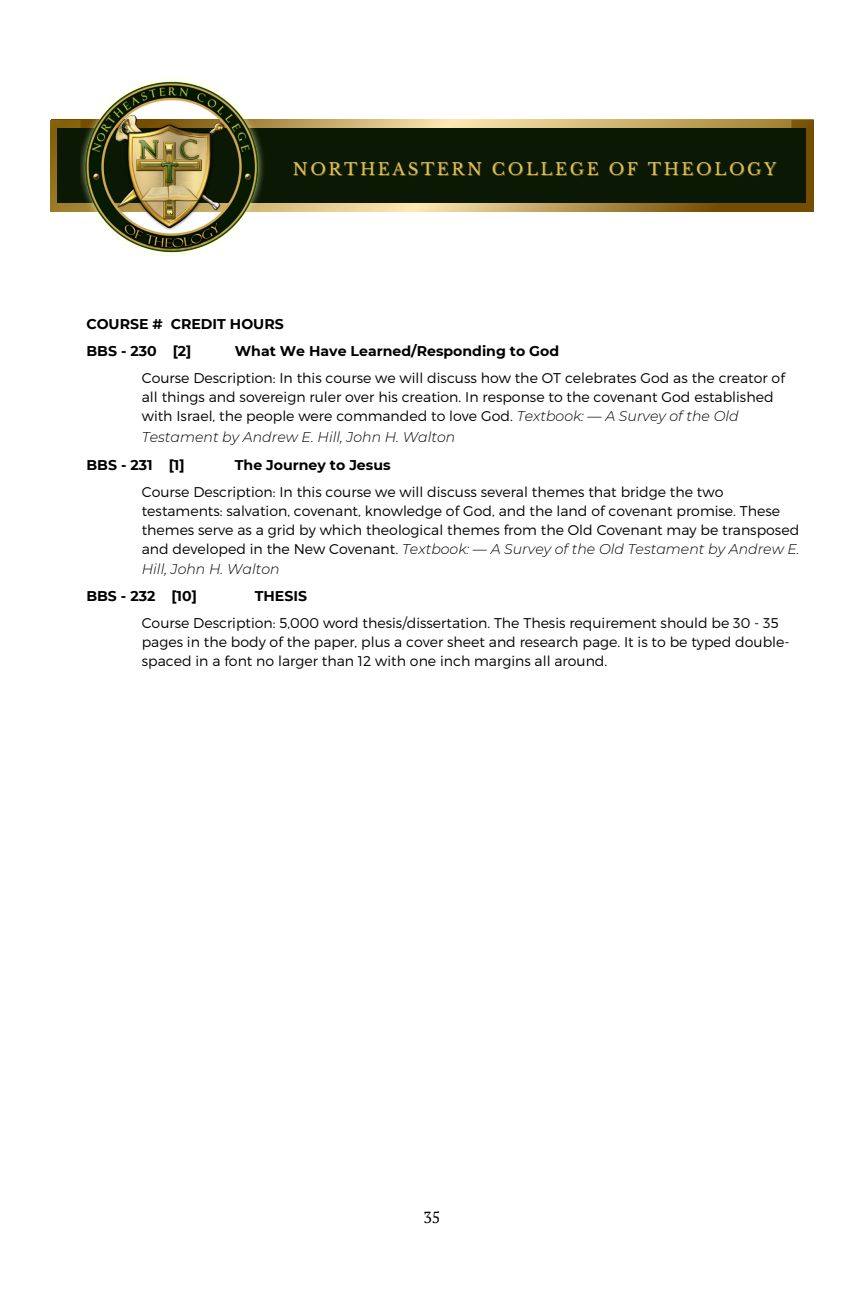
<style>
.page{position:relative;width:864px;height:1296px;background:#fff}
.page>*{position:absolute;margin:0;border:0;box-sizing:border-box;transform-origin:0 0}
.t1{font:16.6px "Libre Baskerville";letter-spacing:.155em;color:#e0bf52}
.t2{font:16px "PT Serif";color:#000}
.t3{font:300 14.2px/19.4px "Montserrat";color:#000}
.t4{font:700 14.2px "Montserrat";color:#000}
.s1{font-style:italic}
</style>
<div class="page">
<img style="left:50px;top:120px;width:764px;height:91px">
<div style="left:58px;top:128px;width:748px;height:75px;background:#0a1804"></div>
<img style="left:81px;top:79px;width:184px;height:176px">
<p class="t1" style="left:293px;top:159px;width:485px">NORTHEASTERN COLLEGE OF THEOLOGY</p>
<p class="t4" style="left:86px;top:316px;width:199px">COURSE # CREDIT HOURS</p>
<p class="t4" style="left:86px;top:343px;width:106px">BBS - 230 [2]</p>
<p class="t4" style="left:235px;top:343px;width:326px">What We Have Learned/Responding to God</p>
<p class="t3" style="left:142px;top:368px;width:645px">Course Description: In this course we will discuss how the OT celebrates God as the creator of all things and sovereign ruler over his creation. In response to the covenant God established with Israel, the people were commanded to love God. <span class="s1">Textbook: ― A Survey of the Old Testament by Andrew E. Hill, John H. Walton</span></p>
<p class="t4" style="left:86px;top:456px;width:100px">BBS - 231 [1]</p>
<p class="t4" style="left:235px;top:456px;width:157px">The Journey to Jesus</p>
<p class="t3" style="left:142px;top:482px;width:659px">Course Description: In this course we will discuss several themes that bridge the two testaments: salvation, covenant, knowledge of God, and the land of covenant promise. These themes serve as a grid by which theological themes from the Old Covenant may be transposed and developed in the New Covenant. <span class="s1">Textbook: ― A Survey of the Old Testament by Andrew E.<br>Hill, John H. Walton</span></p>
<p class="t4" style="left:86px;top:587px;width:112px">BBS - 232 [10]</p>
<p class="t4" style="left:255px;top:587px;width:54px">THESIS</p>
<p class="t3" style="left:142px;top:612px;width:649px">Course Description: 5,000 word thesis/dissertation. The Thesis requirement should be 30 - 35 pages in the body of the paper, plus a cover sheet and research page. It is to be typed double&shy;spaced in a font no larger than 12 with one inch margins all around.</p>
<p class="t2" style="left:423px;top:1206px;width:19px">35</p>
</div>
